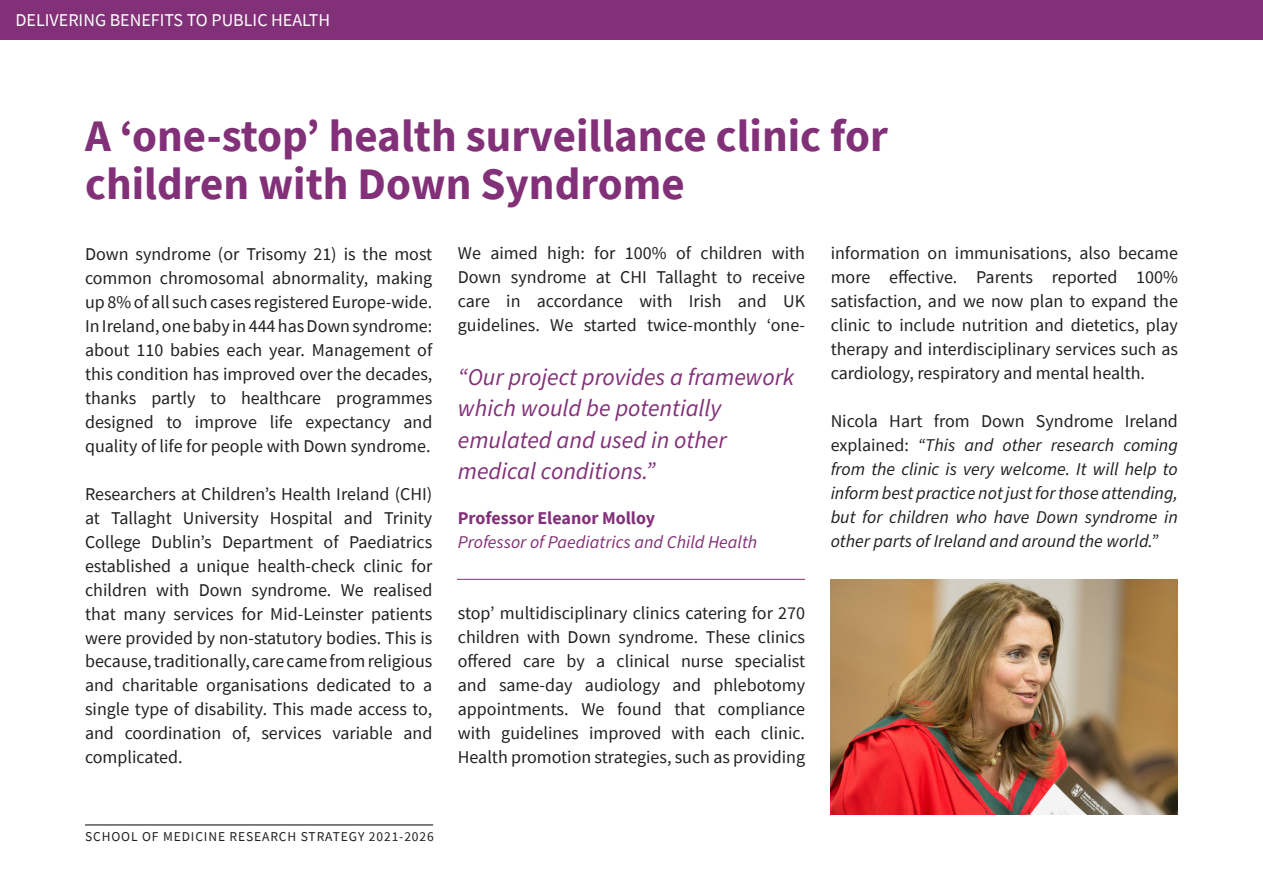
<style>
.page{position:relative;width:1263px;height:893px;background:#fff}
.page>*{position:absolute;margin:0;border:0;box-sizing:border-box;transform-origin:0 0}
.t1{font:700 45px/48px "Source Sans Pro";color:#823178}
.t2{font:italic 24px/31.5px "Source Sans Pro";color:#823178}
.t3{font:18px/24px "Source Sans Pro";color:#231f20;text-align:justify}
.t4{font:italic 18px/24px "Source Sans Pro";color:#231f20;text-align:justify}
.t5{font:italic 18px "Source Sans Pro";color:#823178}
.t6{font:18px "Source Sans Pro";color:#fff}
.t7{font:700 18px "Source Sans Pro";color:#823178}
.t8{font:13.5px "Source Sans Pro";letter-spacing:.065em;color:#231f20}
.s1{font-style:normal}
</style>
<div class="page">
<div style="left:0;top:0;width:1263px;height:39px;background:#823178"></div>
<img style="left:831px;top:580px;width:347px;height:235px">
<hr style="left:457px;top:579px;width:348px;height:1px;background:#823178">
<hr style="left:85px;top:825px;width:348px;height:1px;background:#000">
<p class="t6" style="left:16px;top:9px;width:316px">DELIVERING BENEFITS TO PUBLIC HEALTH</p>
<p class="t1" style="left:85px;top:111px;width:804px">A ‘one-stop’ health surveillance clinic for children with Down Syndrome</p>
<p class="t3" style="left:85px;top:241px;width:349px">Down syndrome (or Trisomy 21) is the most common chromosomal abnormality, making up 8% of all such cases registered Europe-wide.<br>In Ireland, one baby in 444 has Down syndrome: about 110 babies each year. Management of this condition has improved over the decades, thanks partly to healthcare programmes designed to improve life expectancy and quality of life for people with Down syndrome.</p>
<p class="t3" style="left:85px;top:481px;width:349px">Researchers at Children’s Health Ireland (CHI) at Tallaght University Hospital and Trinity College Dublin’s Department of Paediatrics established a unique health-check clinic for children with Down syndrome. We realised that many services for Mid-Leinster patients were provided by non-statutory bodies. This is because, traditionally, care came from religious and charitable organisations dedicated to a single type of disability. This made access to, and coordination of, services variable and complicated.</p>
<p class="t3" style="left:831px;top:241px;width:349px">information on immunisations, also became more effective. Parents reported 100% satisfaction, and we now plan to expand the clinic to include nutrition and dietetics, play therapy and interdisciplinary services such as cardiology, respiratory and mental health.</p>
<p class="t4" style="left:831px;top:410px;width:349px"><span class="s1">Nicola Hart from Down Syndrome Ireland explained:</span> “This and other research coming from the clinic is very welcome. It will help to inform best practice not just for those attending, but for children who have Down syndrome in other parts of Ireland and around the world.”</p>
<p class="t3" style="left:458px;top:241px;width:349px">We aimed high: for 100% of children with Down syndrome at CHI Tallaght to receive care in accordance with Irish and UK guidelines. We started twice-monthly ‘one-</p>
<p class="t2" style="left:458px;top:362px;width:338px">“Our project provides a framework which would be potentially emulated and used in other medical conditions.”</p>
<p class="t7" style="left:458px;top:506px;width:199px">Professor Eleanor Molloy</p>
<p class="t5" style="left:458px;top:530px;width:301px">Professor of Paediatrics and Child Health</p>
<p class="t3" style="left:458px;top:601px;width:349px">stop’ multidisciplinary clinics catering for 270 children with Down syndrome. These clinics offered care by a clinical nurse specialist and same-day audiology and phlebotomy appointments. We found that compliance with guidelines improved with each clinic.<br>Health promotion strategies, such as providing</p>
<p class="t8" style="left:85px;top:828px;width:350px">SCHOOL OF MEDICINE RESEARCH STRATEGY 2021-2026</p>
</div>
